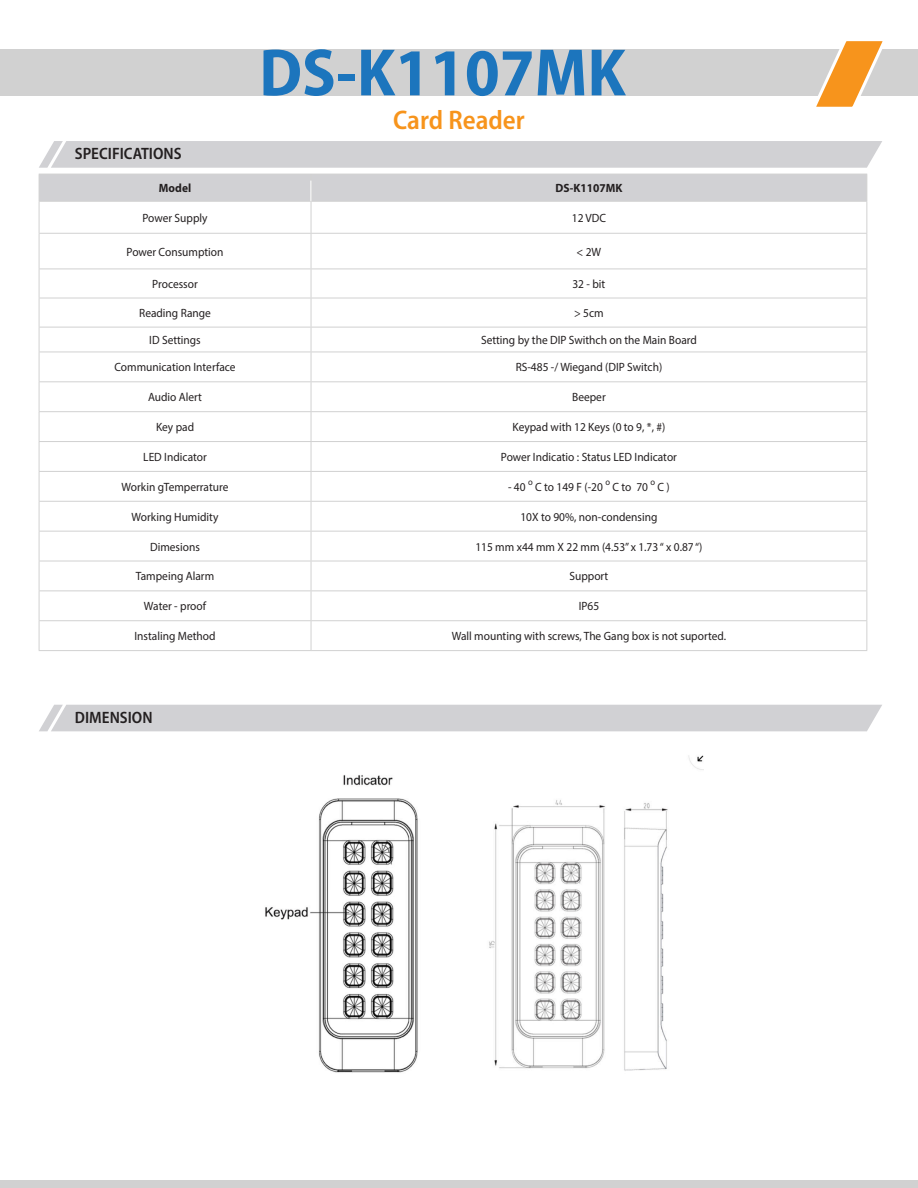
<style>
.page{position:relative;width:918px;height:1188px;background:#fff}
.page>*{position:absolute;margin:0;border:0;box-sizing:border-box;transform-origin:0 0}
.t1{font:67.5px "Myriad Variable Concept";color:#1c75bd}
.t2{font:27px "Myriad Variable Concept";color:#f7941c}
.t3{font:16.5px "Myriad Variable Concept";color:#231f20}
.t4{font:12px "Myriad Pro";color:#231f20;scale:.95 1}
.t5{font:700 12px "Myriad Pro";color:#231f20;scale:.95 1}
.t6{font:700 12px "Myriad Pro";color:#231f20;scale:.95 1}
.t7{font:9px "Myriad Pro";color:#231f20;scale:.95 1}
</style>
<div class="page">
<img style="left:265px;top:755px;width:439px;height:318px">
<div style="left:0;top:1180px;width:918px;height:8px;background:#d1d1d1"></div>
<div style="left:0;top:49px;width:918px;height:46px;background:#d1d1d1"></div>
<svg style="left:809px;top:41px;width:81px;height:66px"></svg>
<hr style="left:39px;top:201px;width:272px;height:1px;background:#d1d1d1">
<hr style="left:39px;top:202px;width:1px;height:31px;background:#d1d1d1">
<hr style="left:311px;top:201px;width:556px;height:1px;background:#d1d1d1">
<hr style="left:311px;top:202px;width:1px;height:31px;background:#d1d1d1">
<hr style="left:866px;top:202px;width:1px;height:31px;background:#d1d1d1">
<hr style="left:39px;top:233px;width:272px;height:1px;background:#d1d1d1">
<hr style="left:39px;top:234px;width:1px;height:35px;background:#d1d1d1">
<hr style="left:311px;top:233px;width:556px;height:1px;background:#d1d1d1">
<hr style="left:311px;top:234px;width:1px;height:35px;background:#d1d1d1">
<hr style="left:866px;top:234px;width:1px;height:35px;background:#d1d1d1">
<hr style="left:39px;top:269px;width:272px;height:1px;background:#d1d1d1">
<hr style="left:311px;top:269px;width:556px;height:1px;background:#d1d1d1">
<hr style="left:39px;top:298px;width:272px;height:1px;background:#d1d1d1">
<hr style="left:311px;top:298px;width:556px;height:1px;background:#d1d1d1">
<hr style="left:39px;top:327px;width:272px;height:1px;background:#d1d1d1">
<hr style="left:311px;top:327px;width:556px;height:1px;background:#d1d1d1">
<hr style="left:39px;top:352px;width:272px;height:1px;background:#d1d1d1">
<hr style="left:311px;top:352px;width:556px;height:1px;background:#d1d1d1">
<hr style="left:39px;top:381px;width:272px;height:1px;background:#d1d1d1">
<hr style="left:311px;top:381px;width:556px;height:1px;background:#d1d1d1">
<hr style="left:39px;top:411px;width:272px;height:1px;background:#d1d1d1">
<hr style="left:311px;top:411px;width:556px;height:1px;background:#d1d1d1">
<hr style="left:39px;top:441px;width:272px;height:1px;background:#d1d1d1">
<hr style="left:311px;top:441px;width:556px;height:1px;background:#d1d1d1">
<hr style="left:39px;top:471px;width:272px;height:1px;background:#d1d1d1">
<hr style="left:311px;top:471px;width:556px;height:1px;background:#d1d1d1">
<hr style="left:39px;top:501px;width:272px;height:1px;background:#d1d1d1">
<hr style="left:311px;top:501px;width:556px;height:1px;background:#d1d1d1">
<hr style="left:39px;top:531px;width:272px;height:1px;background:#d1d1d1">
<hr style="left:311px;top:531px;width:556px;height:1px;background:#d1d1d1">
<hr style="left:39px;top:561px;width:272px;height:1px;background:#d1d1d1">
<hr style="left:311px;top:561px;width:556px;height:1px;background:#d1d1d1">
<hr style="left:39px;top:590px;width:272px;height:1px;background:#d1d1d1">
<hr style="left:311px;top:590px;width:556px;height:1px;background:#d1d1d1">
<hr style="left:39px;top:620px;width:272px;height:1px;background:#d1d1d1">
<svg style="left:39px;top:269px;width:1px;height:381px"></svg>
<hr style="left:311px;top:620px;width:556px;height:1px;background:#d1d1d1">
<svg style="left:311px;top:269px;width:1px;height:381px"></svg>
<svg style="left:866px;top:269px;width:1px;height:381px"></svg>
<hr style="left:39px;top:650px;width:272px;height:1px;background:#d1d1d1">
<hr style="left:311px;top:650px;width:556px;height:1px;background:#d1d1d1">
<div style="left:39px;top:174px;width:828px;height:27px;background:#d1d1d4"></div>
<div style="left:39px;top:141px;width:843px;height:27px;background:#d1d1d4"></div>
<div style="left:39px;top:705px;width:843px;height:26px;background:#d1d1d4"></div>
<p class="t3" style="left:75px;top:144px;width:108px">SPECIFICATIONS</p>
<p class="t1" style="left:259px;top:33px;width:368px">DS-K1107MK</p>
<p class="t2" style="left:393px;top:104px;width:133px">Card Reader</p>
<p class="t6" style="left:159px;top:180px;width:35px">Model</p>
<p class="t5" style="left:556px;top:180px;width:72px">DS-K1107MK</p>
<p class="t4" style="left:143px;top:210px;width:70px">Power Supply</p>
<p class="t4" style="left:572px;top:210px;width:38px">12 VDC</p>
<p class="t4" style="left:127px;top:244px;width:104px">Power Consumption</p>
<p class="t4" style="left:577px;top:244px;width:28px">&lt; 2W</p>
<p class="t4" style="left:152px;top:277px;width:49px">Processor</p>
<p class="t4" style="left:572px;top:277px;width:36px">32 - bit</p>
<p class="t4" style="left:139px;top:306px;width:77px">Reading Range</p>
<p class="t4" style="left:574px;top:306px;width:33px">&gt; 5cm</p>
<p class="t4" style="left:149px;top:333px;width:56px">ID Settings</p>
<p class="t4" style="left:481px;top:333px;width:229px">Setting by the DIP Swithch on the Main Board</p>
<p class="t4" style="left:114px;top:360px;width:129px">Communication Interface</p>
<p class="t4" style="left:516px;top:360px;width:156px">RS-485 -/ Wiegand (DIP Switch)</p>
<p class="t4" style="left:148px;top:390px;width:58px">Audio Alert</p>
<p class="t4" style="left:572px;top:390px;width:37px">Beeper</p>
<p class="t4" style="left:156px;top:420px;width:42px">Key pad</p>
<p class="t4" style="left:513px;top:420px;width:162px">Keypad with 12 Keys (0 to 9, *, #)</p>
<p class="t4" style="left:143px;top:450px;width:68px">LED Indicator</p>
<p class="t4" style="left:501px;top:450px;width:187px">Power Indicatio : Status LED Indicator</p>
<p class="t4" style="left:122px;top:479px;width:114px">Workin gTemperrature</p>
<p class="t4" style="left:508px;top:479px;width:20px">- 40</p>
<p class="t7" style="left:528px;top:476px;width:6px">o</p>
<p class="t4" style="left:535px;top:479px;width:73px">C to 149 F (-20</p>
<p class="t7" style="left:605px;top:476px;width:6px">o</p>
<p class="t4" style="left:613px;top:479px;width:39px">C to 70</p>
<p class="t7" style="left:650px;top:476px;width:6px">o</p>
<p class="t4" style="left:658px;top:479px;width:14px">C )</p>
<p class="t4" style="left:132px;top:509px;width:93px">Working Humidity</p>
<p class="t4" style="left:520px;top:509px;width:146px">10X to 90%, non-condensing</p>
<p class="t4" style="left:150px;top:539px;width:54px">Dimesions</p>
<p class="t4" style="left:475px;top:539px;width:241px">115 mm x44 mm X 22 mm (4.53” x 1.73 “ x 0.87 “)</p>
<p class="t4" style="left:136px;top:569px;width:84px">Tampeing Alarm</p>
<p class="t4" style="left:569px;top:569px;width:42px">Support</p>
<p class="t4" style="left:144px;top:599px;width:67px">Water - proof</p>
<p class="t4" style="left:579px;top:599px;width:23px">IP65</p>
<p class="t4" style="left:134px;top:629px;width:87px">Instaling Method</p>
<p class="t4" style="left:452px;top:629px;width:290px">Wall mounting with screws, The Gang box is not suported.</p>
<p class="t3" style="left:75px;top:708px;width:79px">DIMENSION</p>
</div>
